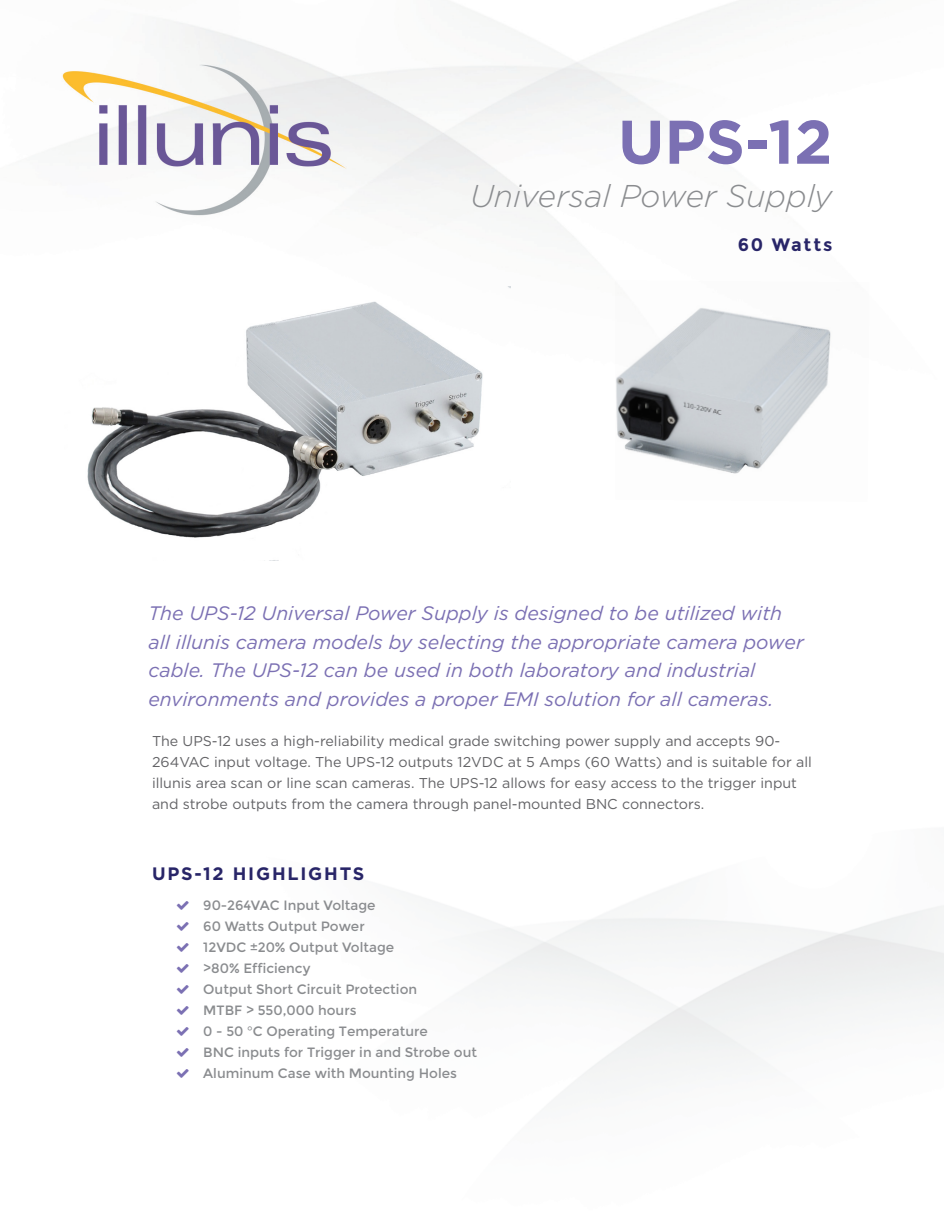
<style>
.page{position:relative;width:945px;height:1215px;background:#fff}
.page>*{position:absolute;margin:0;border:0;box-sizing:border-box;transform-origin:0 0}
.t1{font:700 61.5px "Gotham";color:#7b70b3}
.t2{font:italic 300 31.5px "Gotham";color:#8a8c8f}
.t3{font:italic 19.5px/28.5px "Gotham";color:#7b70b3}
.t4{font:700 18px "Gotham";letter-spacing:.1em;color:#282568}
.t5{font:700 18px "Montserrat";letter-spacing:.1em;color:#282568}
.t6{font:14.25px/21px "Gotham";color:#636366}
.t7{font:13.5px "Montserrat";color:#8a8c8f}
</style>
<div class="page">
<img style="left:62px;top:2px;width:675px;height:287px">
<img style="left:64px;top:286px;width:446px;height:252px">
<img style="left:615px;top:280px;width:216px;height:194px">
<p class="t1" style="left:618px;top:101px;width:216px">UPS-12</p>
<p class="t2" style="left:470px;top:176px;width:364px">Universal Power Supply</p>
<p class="t5" style="left:738px;top:234px;width:96px">60 Watts</p>
<p class="t3" style="left:148px;top:599px;width:657px">The UPS-12 Universal Power Supply is designed to be utilized with all illunis camera models by selecting the appropriate camera power cable. The UPS-12 can be used in both laboratory and industrial environments and provides a proper EMI solution for all cameras.</p>
<p class="t6" style="left:152px;top:730px;width:661px">The UPS-12 uses a high-reliability medical grade switching power supply and accepts 90- 264VAC input voltage. The UPS-12 outputs 12VDC at 5 Amps (60 Watts) and is suitable for all illunis area scan or line scan cameras. The UPS-12 allows for easy access to the trigger input and strobe outputs from the camera through panel-mounted BNC connectors.</p>
<p class="t4" style="left:152px;top:862px;width:214px">UPS-12 HIGHLIGHTS</p>
<p class="t7" style="left:203px;top:898px;width:174px">90-264VAC Input Voltage</p>
<p class="t7" style="left:203px;top:919px;width:163px">60 Watts Output Power</p>
<p class="t7" style="left:203px;top:940px;width:192px">12VDC ±20% Output Voltage</p>
<p class="t7" style="left:203px;top:961px;width:109px">&gt;80% Efficiency</p>
<p class="t7" style="left:203px;top:982px;width:215px">Output Short Circuit Protection</p>
<p class="t7" style="left:203px;top:1003px;width:155px">MTBF &gt; 550,000 hours</p>
<p class="t7" style="left:203px;top:1024px;width:226px">0 - 50 °C Operating Temperature</p>
<p class="t7" style="left:203px;top:1045px;width:275px">BNC inputs for Trigger in and Strobe out</p>
<p class="t7" style="left:203px;top:1066px;width:255px">Aluminum Case with Mounting Holes</p>
</div>
